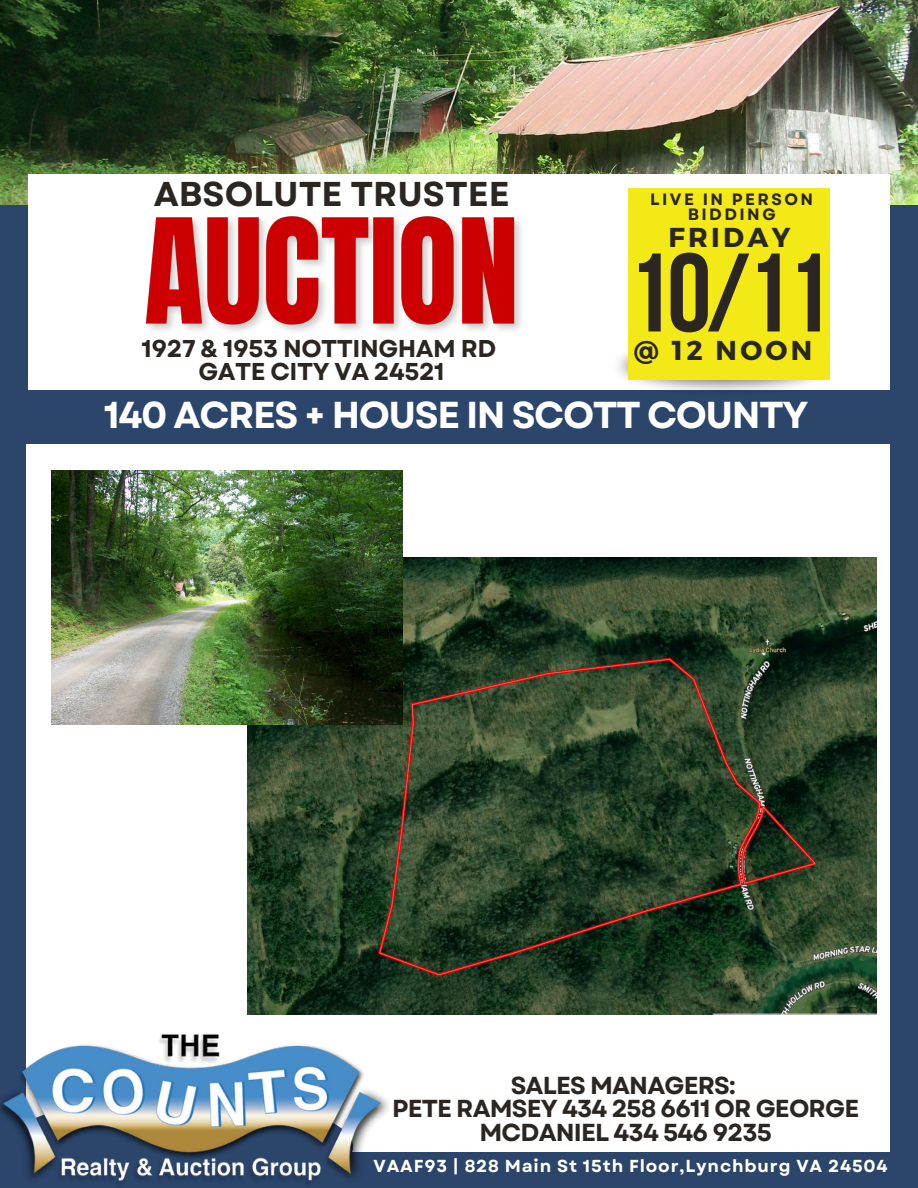
<style>
.page{position:relative;width:918px;height:1188px;background:#2b456b}
.page>*{position:absolute;margin:0;border:0;box-sizing:border-box;transform-origin:0 0}
.t1{font:700 111.45px "Bebas Neue";color:#2c2622}
.t2{font:700 37.5px "Garet";letter-spacing:-.04em;color:#fff}
.t3{font:700 34.5px "Garet";color:#2c2622}
.t4{font:700 27.3px "Montserrat";letter-spacing:.12em;color:#2c2622}
.t5{font:700 24.6px/23.7px "Garet";letter-spacing:-.035em;color:#2c2622;text-align:center}
.t6{font:700 24.3px/23.2px "Garet";letter-spacing:-.02em;color:#2c2622;text-align:center}
.t7{font:700 17.25px "Garet";letter-spacing:.05em;color:#fff}
.t8{font:700 16.35px/14.7px "Garet";letter-spacing:.15em;color:#2c2622;text-align:center}
</style>
<div class="page">
<img style="left:0;top:0;width:918px;height:205px">
<div style="left:29px;top:174px;width:861px;height:216px;background:#fff"></div>
<img style="left:618px;top:334px;width:212px;height:56px">
<div style="left:628px;top:189px;width:201px;height:191px;background:#f2e917"></div>
<div style="left:26px;top:444px;width:864px;height:708px;background:#fff"></div>
<img style="left:0;top:1034px;width:389px;height:151px">
<img style="left:145px;top:216px;width:376px;height:116px">
<img style="left:248px;top:558px;width:628px;height:457px">
<img style="left:51px;top:470px;width:351px;height:254px">
<h4 class="t3" style="left:154px;top:169px;width:357px">ABSOLUTE TRUSTEE</h4>
<p class="t6" style="left:142px;top:337px;width:356px">1927 &amp; 1953 NOTTINGHAM RD<br>GATE CITY VA 24521</p>
<h6 class="t8" style="left:650px;top:192px;width:164px">LIVE IN PERSON<br>BIDDING</h6>
<p class="t4" style="left:669px;top:220px;width:123px">FRIDAY</p>
<h2 class="t1" style="left:627px;top:248px;width:205px">10/11</h2>
<h4 class="t4" style="left:634px;top:332px;width:180px">@ 12 NOON</h4>
<h3 class="t2" style="left:104px;top:388px;width:706px">140 ACRES + HOUSE IN SCOTT COUNTY</h3>
<h5 class="t5" style="left:392px;top:1073px;width:469px">SALES MANAGERS:<br>PETE RAMSEY 434 258 6611 OR GEORGE<br>MCDANIEL 434 546 9235</h5>
<p class="t7" style="left:374px;top:1154px;width:516px">VAAF93 | 828 Main St 15th Floor,Lynchburg VA 24504</p>
</div>
